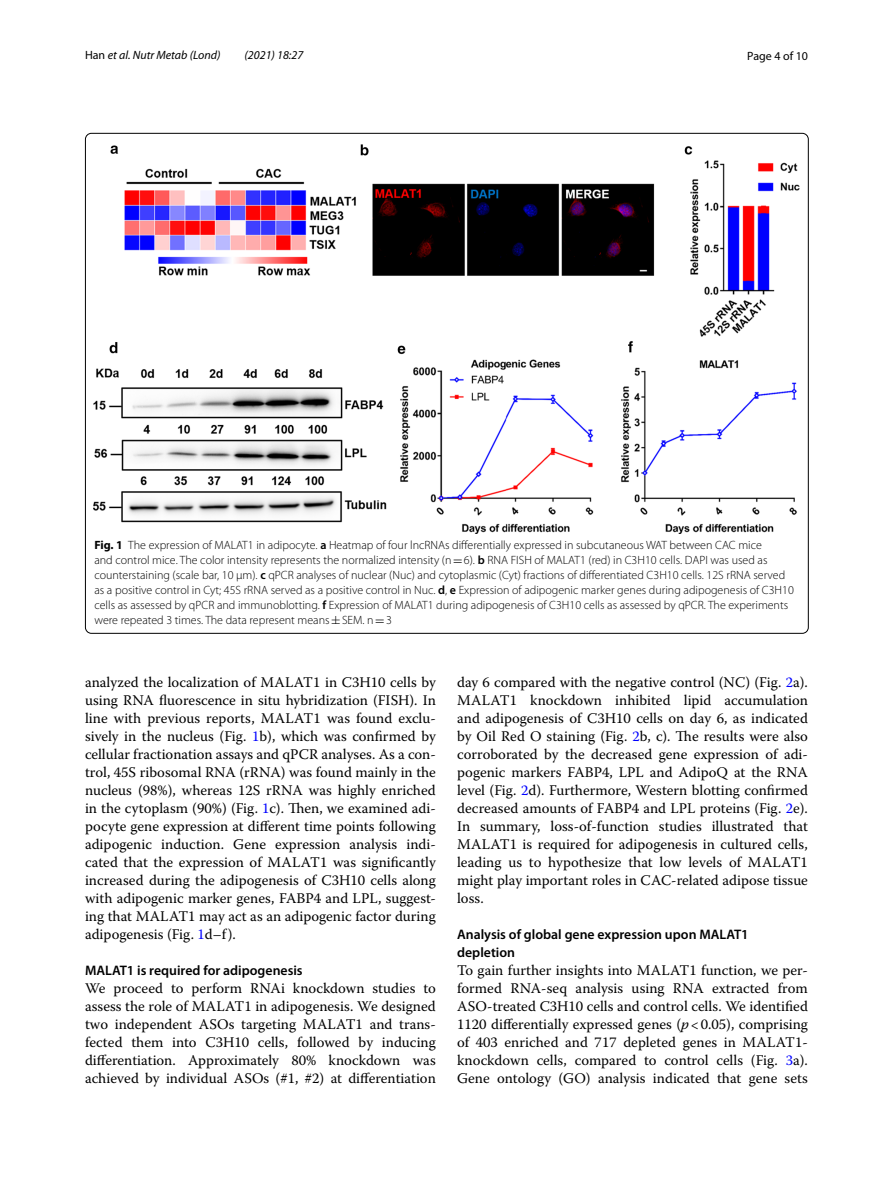
<style>
.page{position:relative;width:893px;height:1187px;background:#fff}
.page>*{position:absolute;margin:0;border:0;box-sizing:border-box;transform-origin:0 0}
.t1{font:14.7px/18px "Warnock Pro";color:#000;text-align:justify}
.t2{font:600 13.8px/18px "Myriad Pro";color:#000}
.t3{font:300 12px/15px "Myriad Pro";color:#000}
.t4{font:italic 12px "Myriad Pro";color:#000}
.t5{font:12px "Myriad Pro";color:#000}
.s1{font-style:normal}
.s2{font-weight:700}
.s3{font-weight:600}
.s4{font-family:"MTSY";font-weight:400}
.s5{color:#00f}
.s6{font-style:italic}
</style>
<div class="page">
<img style="left:94px;top:144px;width:706px;height:389px">
<p class="t4" style="left:85px;top:48px;width:137px"><span class="s1">Han</span> et al. Nutr Metab (Lond)</p>
<p class="t4" style="left:245px;top:48px;width:60px">(2021) 18:27</p>
<p class="t5" style="left:747px;top:48px;width:62px">Page 4 of 10</p>
<p class="t3" style="left:94px;top:537px;width:701px"><span class="s2">Fig. 1</span> The expression of MALAT1 in adipocyte. <span class="s3">a</span> Heatmap of four lncRNAs differentially expressed in subcutaneous WAT between CAC mice<br>and control mice. The color intensity represents the normalized intensity (n<span class="s4">=</span>6). <span class="s3">b</span> RNA FISH of MALAT1 (red) in C3H10 cells. DAPI was used as counterstaining (scale bar, 10 μm). <span class="s3">c</span> qPCR analyses of nuclear (Nuc) and cytoplasmic (Cyt) fractions of differentiated C3H10 cells. 12S rRNA served as a positive control in Cyt; 45S rRNA served as a positive control in Nuc. <span class="s3">d</span>, <span class="s3">e</span> Expression of adipogenic marker genes during adipogenesis of C3H10 cells as assessed by qPCR and immunoblotting. <span class="s3">f</span> Expression of MALAT1 during adipogenesis of C3H10 cells as assessed by qPCR. The experiments were repeated 3 times. The data represent means<span class="s4">±</span>SEM. n<span class="s4">=</span>3</p>
<p class="t1" style="left:85px;top:672px;width:352px">analyzed the localization of MALAT1 in C3H10 cells by using RNA fluorescence in situ hybridization (FISH). In line with previous reports, MALAT1 was found exclu&shy;sively in the nucleus (Fig. <span class="s5">1</span>b), which was confirmed by cellular fractionation assays and qPCR analyses. As a con&shy;trol, 45S ribosomal RNA (rRNA) was found mainly in the nucleus (98%), whereas 12S rRNA was highly enriched in the cytoplasm (90%) (Fig. <span class="s5">1</span>c). Then, we examined adi&shy;pocyte gene expression at different time points following adipogenic induction. Gene expression analysis indi&shy;cated that the expression of MALAT1 was significantly increased during the adipogenesis of C3H10 cells along with adipogenic marker genes, FABP4 and LPL, suggest&shy;ing that MALAT1 may act as an adipogenic factor during adipogenesis (Fig. <span class="s5">1</span>d–f).</p>
<p class="t2" style="left:85px;top:961px;width:219px">MALAT1 is required for adipogenesis</p>
<p class="t1" style="left:85px;top:978px;width:352px">We proceed to perform RNAi knockdown studies to assess the role of MALAT1 in adipogenesis. We designed two independent ASOs targeting MALAT1 and trans&shy;fected them into C3H10 cells, followed by inducing differentiation. Approximately 80% knockdown was achieved by individual ASOs (#1, #2) at differentiation</p>
<p class="t1" style="left:457px;top:672px;width:352px">day 6 compared with the negative control (NC) (Fig. <span class="s5">2</span>a).<br>MALAT1 knockdown inhibited lipid accumulation and adipogenesis of C3H10 cells on day 6, as indicated by Oil Red O staining (Fig. <span class="s5">2</span>b, c). The results were also corroborated by the decreased gene expression of adi&shy;pogenic markers FABP4, LPL and AdipoQ at the RNA level (Fig. <span class="s5">2</span>d). Furthermore, Western blotting confirmed decreased amounts of FABP4 and LPL proteins (Fig. <span class="s5">2</span>e).<br>In summary, loss-of-function studies illustrated that MALAT1 is required for adipogenesis in cultured cells, leading us to hypothesize that low levels of MALAT1 might play important roles in CAC-related adipose tissue loss.</p>
<p class="t2" style="left:457px;top:925px;width:293px">Analysis of global gene expression upon MALAT1 depletion</p>
<p class="t1" style="left:457px;top:960px;width:352px">To gain further insights into MALAT1 function, we per&shy;formed RNA-seq analysis using RNA extracted from ASO-treated C3H10 cells and control cells. We identified 1120 differentially expressed genes (<span class="s6">p</span>&lt;0.05), comprising of 403 enriched and 717 depleted genes in MALAT1- knockdown cells, compared to control cells (Fig. <span class="s5">3</span>a).<br>Gene ontology (GO) analysis indicated that gene sets</p>
</div>
